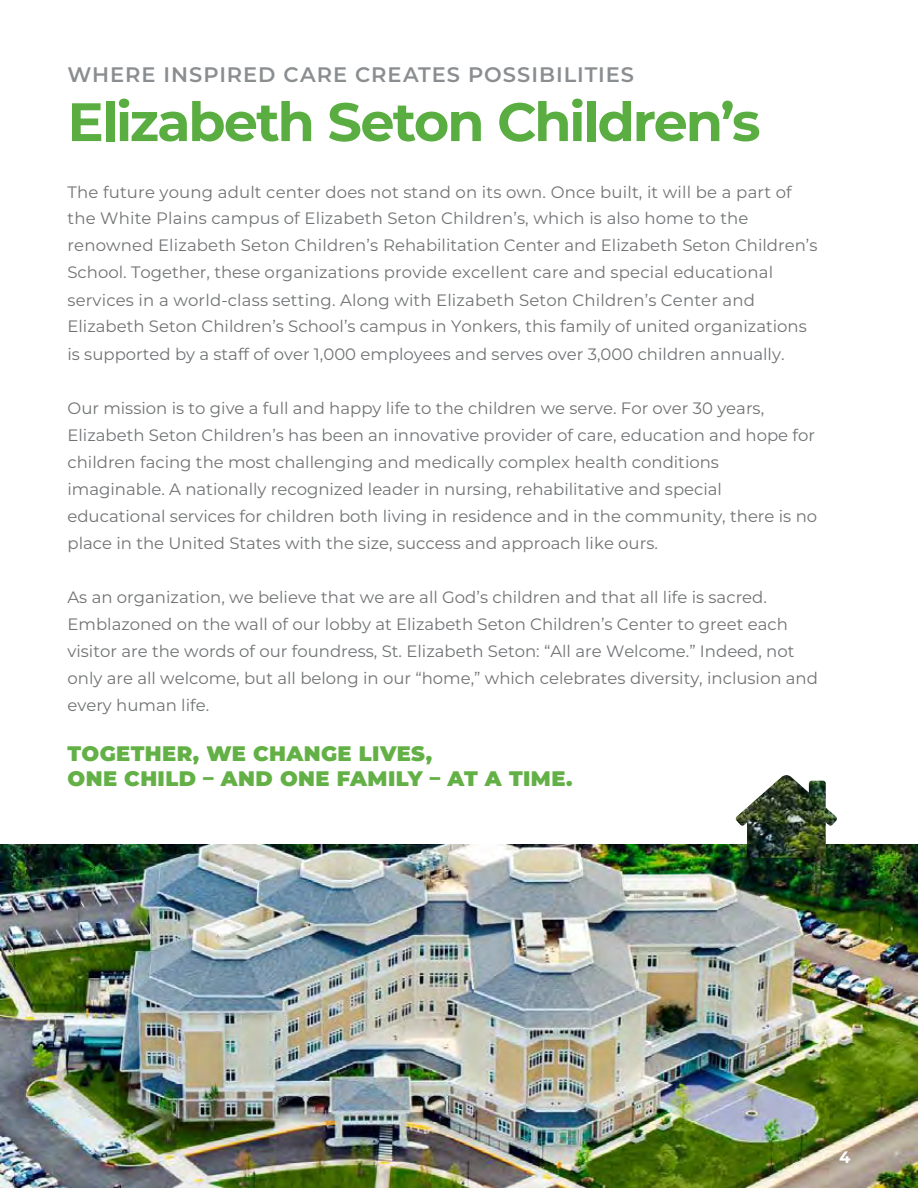
<style>
.page{position:relative;width:918px;height:1188px;background:#fff}
.page>*{position:absolute;margin:0;border:0;box-sizing:border-box;transform-origin:0 0}
.t1{font:700 54px "Montserrat";letter-spacing:-.04em;color:#5aae41}
.t2{font:900 21px/25.5px "Montserrat";letter-spacing:.02em;color:#63b146}
.t3{font:600 21px "Montserrat";letter-spacing:.045em;color:#8b8e90}
.t4{font:16.5px/27px "Montserrat";color:#707274}
.t5{font:700 16.5px "Montserrat";color:#fff}
</style>
<div class="page">
<img style="left:0;top:845px;width:918px;height:343px">
<img style="left:736px;top:775px;width:101px;height:83px">
<p class="t3" style="left:68px;top:59px;width:568px">WHERE INSPIRED CARE CREATES POSSIBILITIES</p>
<h1 class="t1" style="left:68px;top:83px;width:695px">Elizabeth Seton Children’s</h1>
<p class="t4" style="left:67px;top:178px;width:751px">The future young adult center does not stand on its own. Once built, it will be a part of the White Plains campus of Elizabeth Seton Children’s, which is also home to the renowned Elizabeth Seton Children’s Rehabilitation Center and Elizabeth Seton Children’s School. Together, these organizations provide excellent care and special educational services in a world-class setting. Along with Elizabeth Seton Children’s Center and</p>
<p class="t4" style="left:68px;top:312px;width:741px;line-height:27.8px">Elizabeth Seton Children’s School’s campus in Yonkers, this family of united organizations is supported by a staff of over 1,000 employees and serves over 3,000 children annually.</p>
<p class="t4" style="left:68px;top:394px;width:751px">Our mission is to give a full and happy life to the children we serve. For over 30 years, Elizabeth Seton Children’s has been an innovative provider of care, education and hope for children facing the most challenging and medically complex health conditions imaginable. A nationally recognized leader in nursing, rehabilitative and special educational services for children both living in residence and in the community, there is no place in the United States with the size, success and approach like ours.</p>
<p class="t4" style="left:68px;top:583px;width:752px">As an organization, we believe that we are all God’s children and that all life is sacred.<br>Emblazoned on the wall of our lobby at Elizabeth Seton Children’s Center to greet each visitor are the words of our foundress, St. Elizabeth Seton: “All are Welcome.” Indeed, not only are all welcome, but all belong in our “home,” which celebrates diversity, inclusion and every human life.</p>
<p class="t2" style="left:68px;top:739px;width:507px">TOGETHER, WE CHANGE LIVES,<br>ONE CHILD – AND ONE FAMILY – AT A TIME.</p>
<p class="t5" style="left:839px;top:1146px;width:13px">4</p>
</div>
